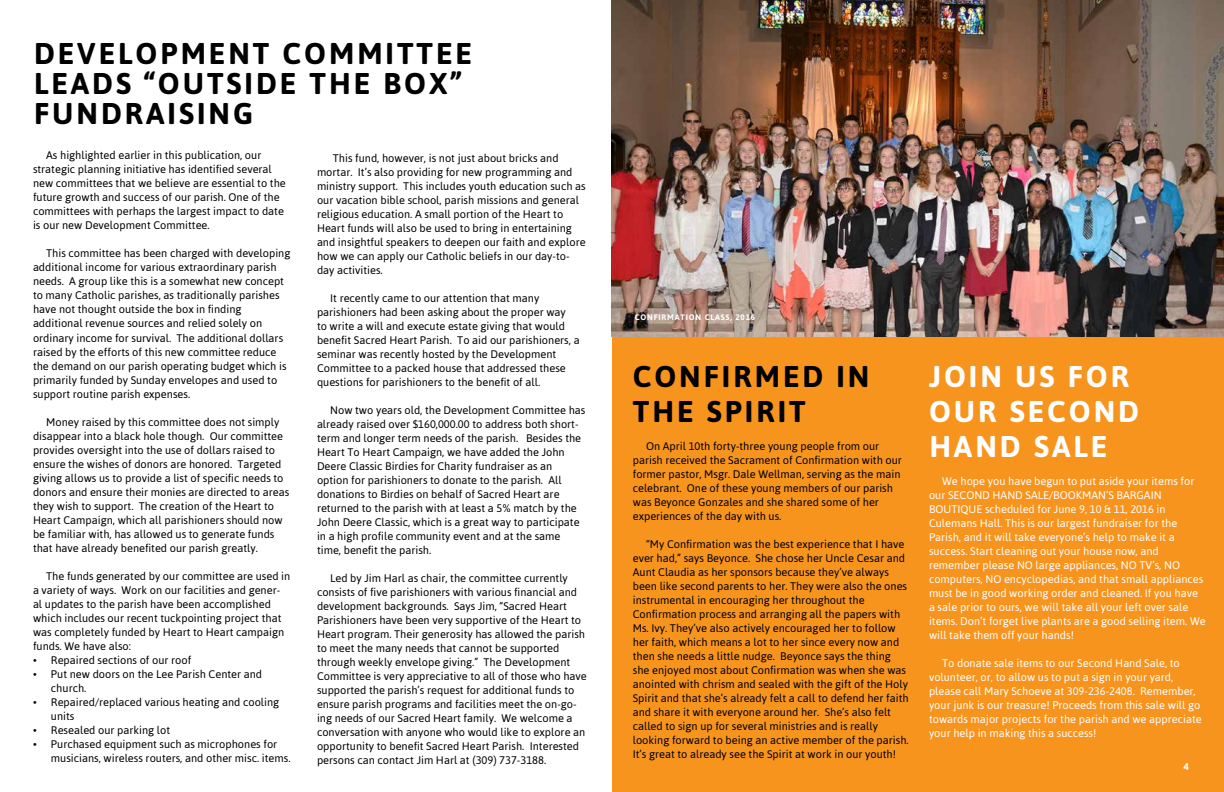
<style>
.page{position:relative;width:1224px;height:792px;background:#fff}
.page>*{position:absolute;margin:0;border:0;box-sizing:border-box;transform-origin:0 0}
.t1{font:700 30px/30px "Asap";letter-spacing:.1em;color:#000}
.t2{font:700 30px/35px "Asap";letter-spacing:.1em;color:#fff}
.t3{font:11px/14px "Asap";color:#000}
.t4{font:11px/14px "Asap";color:#fff}
.t5{font:700 10px "Asap";color:#fff}
.t6{font:700 8px "Asap";letter-spacing:.1em;color:#fff}
</style>
<div class="page">
<div style="left:612px;top:0;width:612px;height:792px;background:#f7941e"></div>
<img style="left:612px;top:0;width:612px;height:337px">
<h1 class="t1" style="left:34px;top:38px;width:439px">DEVELOPMENT COMMITTEE<br>LEADS “OUTSIDE THE BOX”<br>FUNDRAISING</h1>
<p class="t3" style="left:33px;top:149px;width:254px;text-indent:13px">As highlighted earlier in this publication, our strategic planning initiative has identified several new committees that we believe are essential to the future growth and success of our parish. One of the committees with perhaps the largest impact to date is our new Development Committee.</p>
<p class="t3" style="left:33px;top:247px;width:259px;text-indent:13px">This committee has been charged with developing additional income for various extraordinary parish needs. A group like this is a somewhat new concept to many Catholic parishes, as traditionally parishes have not thought outside the box in finding additional revenue sources and relied solely on ordinary income for survival. The additional dollars raised by the efforts of this new committee reduce the demand on our parish operating budget which is primarily funded by Sunday envelopes and used to support routine parish expenses.</p>
<p class="t3" style="left:33px;top:415px;width:258px;text-indent:13px">Money raised by this committee does not simply disappear into a black hole though. Our committee provides oversight into the use of dollars raised to ensure the wishes of donors are honored. Targeted giving allows us to provide a list of specific needs to donors and ensure their monies are directed to areas they wish to support. The creation of the Heart to Heart Campaign, which all parishioners should now be familiar with, has allowed us to generate funds that have already benefited our parish greatly.</p>
<p class="t3" style="left:33px;top:569px;width:259px;text-indent:13px">The funds generated by our committee are used in a variety of ways. Work on our facilities and gener&shy;al updates to the parish have been accomplished which includes our recent tuckpointing project that was completely funded by Heart to Heart campaign funds. We have also:</p>
<p class="t3" style="left:33px;top:653px;width:160px">• Repaired sections of our roof</p>
<p class="t3" style="left:51px;top:667px;width:213px;text-indent:-18px">• Put new doors on the Lee Parish Center and church.</p>
<p class="t3" style="left:51px;top:695px;width:230px;text-indent:-18px">• Repaired/replaced various heating and cooling units</p>
<p class="t3" style="left:33px;top:723px;width:139px">• Resealed our parking lot</p>
<p class="t3" style="left:51px;top:737px;width:241px;text-indent:-18px">• Purchased equipment such as microphones for musicians, wireless routers, and other misc. items.</p>
<p class="t3" style="left:317px;top:151px;width:270px;text-indent:16px">This fund, however, is not just about bricks and mortar. It’s also providing for new programming and ministry support. This includes youth education such as our vacation bible school, parish missions and general religious education. A small portion of the Heart to Heart funds will also be used to bring in entertaining and insightful speakers to deepen our faith and explore how we can apply our Catholic beliefs in our day-to&shy;day activities.</p>
<p class="t3" style="left:317px;top:291px;width:264px;text-indent:13px">It recently came to our attention that many parishioners had been asking about the proper way<br>to write a will and execute estate giving that would benefit Sacred Heart Parish. To aid our parishioners, a seminar was recently hosted by the Development Committee to a packed house that addressed these questions for parishioners to the benefit of all.</p>
<p class="t3" style="left:317px;top:403px;width:270px;text-indent:13px">Now two years old, the Development Committee has already raised over $160,000.00 to address both short&shy;term and longer term needs of the parish. Besides the Heart To Heart Campaign, we have added the John Deere Classic Birdies for Charity fundraiser as an option for parishioners to donate to the parish. All donations to Birdies on behalf of Sacred Heart are returned to the parish with at least a 5% match by the John Deere Classic, which is a great way to participate in a high profile community event and at the same time, benefit the parish.</p>
<p class="t3" style="left:317px;top:571px;width:271px;text-indent:13px">Led by Jim Harl as chair, the committee currently consists of five parishioners with various financial and development backgrounds. Says Jim, “Sacred Heart Parishioners have been very supportive of the Heart to Heart program. Their generosity has allowed the parish to meet the many needs that cannot be supported through weekly envelope giving.” The Development Committee is very appreciative to all of those who have supported the parish’s request for additional funds to ensure parish programs and facilities meet the on-go&shy;ing needs of our Sacred Heart family. We welcome a conversation with anyone who would like to explore an opportunity to benefit Sacred Heart Parish. Interested persons can contact Jim Harl at (309) 737-3188.</p>
<p class="t6" style="left:635px;top:313px;width:122px">CONFIRMATION CLASS, 2016</p>
<h1 class="t1" style="left:633px;top:358px;width:238px;line-height:35px">CONFIRMED IN<br>THE SPIRIT</h1>
<p class="t3" style="left:633px;top:439px;width:271px;text-indent:13px">On April 10th forty-three young people from our parish received the Sacrament of Confirmation with our former pastor, Msgr. Dale Wellman, serving as the main celebrant. One of these young members of our parish was Beyonce Gonzales and she shared some of her experiences of the day with us.</p>
<p class="t3" style="left:633px;top:537px;width:278px;text-indent:13px">“My Confirmation was the best experience that I have ever had,” says Beyonce. She chose her Uncle Cesar and Aunt Claudia as her sponsors because they’ve always been like second parents to her. They were also the ones instrumental in encouraging her throughout the Confirmation process and arranging all the papers with Ms. Ivy. They’ve also actively encouraged her to follow her faith, which means a lot to her since every now and then she needs a little nudge. Beyonce says the thing she enjoyed most about Confirmation was when she was anointed with chrism and sealed with the gift of the Holy Spirit and that she’s already felt a call to defend her faith and share it with everyone around her. She’s also felt called to sign up for several ministries and is really looking forward to being an active member of the parish.<br>It’s great to already see the Spirit at work in our youth!</p>
<h1 class="t2" style="left:929px;top:359px;width:212px">JOIN US FOR<br>OUR SECOND<br>HAND SALE</h1>
<p class="t4" style="left:929px;top:474px;width:278px;text-indent:13px">We hope you have begun to put aside your items for our SECOND HAND SALE/BOOKMAN’S BARGAIN BOUTIQUE scheduled for June 9, 10 &amp; 11, 2016 in Culemans Hall. This is our largest fundraiser for the Parish, and it will take everyone’s help to make it a success. Start cleaning out your house now, and remember please NO large appliances, NO TV’s, NO computers, NO encyclopedias, and that small appliances must be in good working order and cleaned. If you have a sale prior to ours, we will take all your left over sale items. Don’t forget live plants are a good selling item. We will take them off your hands!</p>
<p class="t4" style="left:929px;top:656px;width:274px;text-indent:13px">To donate sale items to our Second Hand Sale, to volunteer, or, to allow us to put a sign in your yard, please call Mary Schoeve at 309-236-2408. Remember, your junk is our treasure! Proceeds from this sale will go towards major projects for the parish and we appreciate your help in making this a success!</p>
<p class="t5" style="left:1184px;top:760px;width:7px">4</p>
</div>
